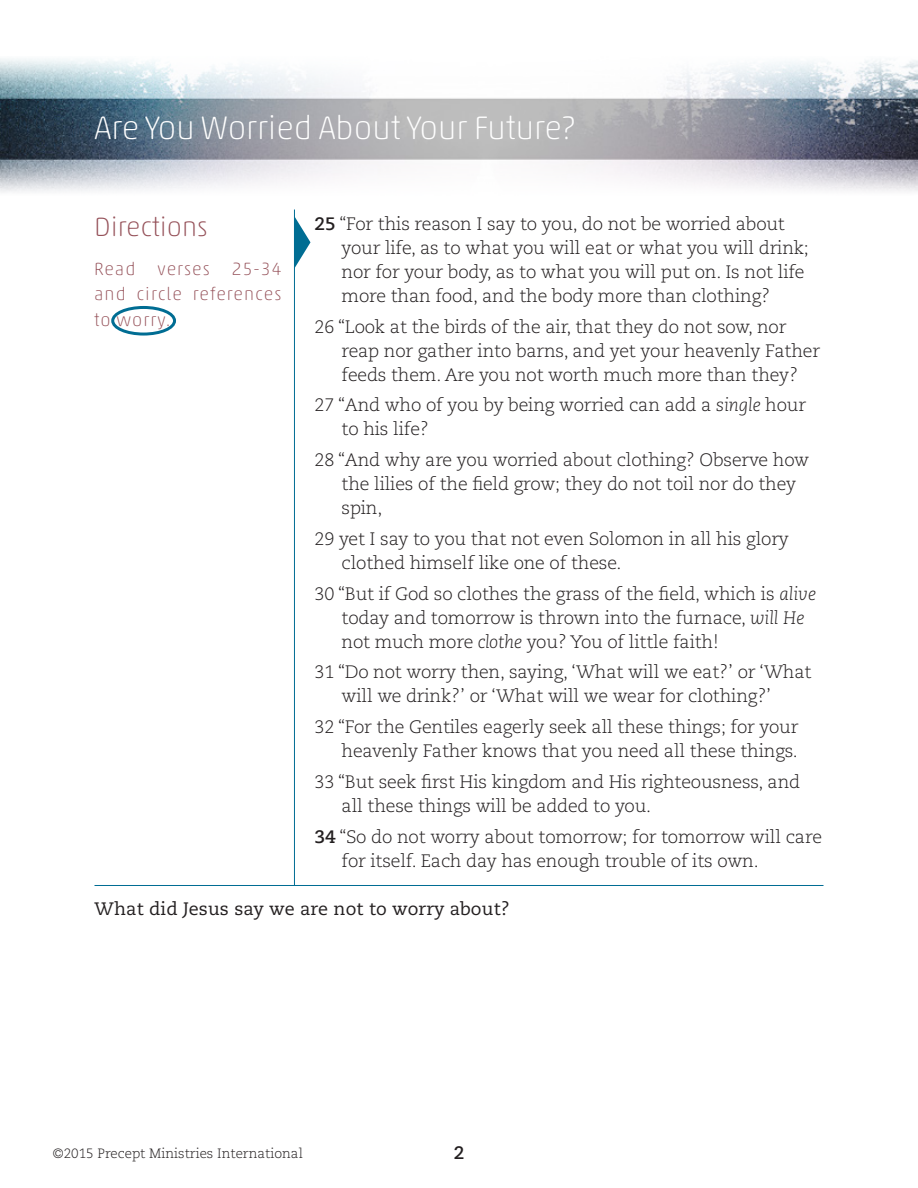
<style>
.page{position:relative;width:918px;height:1188px;background:#fff}
.page>*{position:absolute;margin:0;border:0;box-sizing:border-box;transform-origin:0 0}
.t1{font:100 33px "Akko Rounded Pro";color:#fff}
.t2{font:100 27px "Akko Rounded Pro";color:#955159}
.t3{font:300 18px/24px "Caecilia";letter-spacing:-.01em;color:#231f20}
.t4{font:100 18px/25.5px "Akko Rounded Pro";letter-spacing:.06em;color:#955159;text-align:justify}
.t5{font:18px "Caecilia";letter-spacing:.01em;color:#231f20}
.t6{font:700 18px "Caecilia";color:#231f20}
.t7{font:300 13.5px "Caecilia";color:#231f20}
.s1{font-weight:700}
.s2{font-style:italic}
</style>
<div class="page">
<img style="left:0;top:58px;width:918px;height:134px">
<hr style="left:94px;top:885px;width:730px;height:1px;background:#006d93">
<hr style="left:294px;top:210px;width:1px;height:676px;background:#006d93">
<svg style="left:295px;top:217px;width:15px;height:51px"></svg>
<div style="left:111px;top:306px;width:65px;height:30px;border:3px solid #006d93;border-radius:50%"></div>
<h1 class="t1" style="left:94px;top:108px;width:482px">Are You Worried About Your Future?</h1>
<h2 class="t2" style="left:94px;top:211px;width:115px">Directions</h2>
<p class="t4" style="left:94px;top:256px;width:189px">Read verses 25-34 and circle references to worry.</p>
<p class="t3" style="left:342px;top:212px;width:469px;text-indent:-27px"><span class="s1">25</span> “For this reason I say to you, do not be worried about your life, as to what you will eat or what you will drink; nor for your body, as to what you will put on. Is not life more than food, and the body more than clothing?</p>
<p class="t3" style="left:342px;top:315px;width:480px;text-indent:-27px">26 “Look at the birds of the air, that they do not sow, nor reap nor gather into barns, and yet your heavenly Father feeds them. Are you not worth much more than they?</p>
<p class="t3" style="left:342px;top:394px;width:466px;text-indent:-27px">27 “And who of you by being worried can add a <span class="s2">single</span> hour to his life?</p>
<p class="t3" style="left:342px;top:448px;width:469px;text-indent:-27px">28 “And why are you worried about clothing? Observe how the lilies of the field grow; they do not toil nor do they spin,</p>
<p class="t3" style="left:342px;top:527px;width:449px;text-indent:-27px">29 yet I say to you that not even Solomon in all his glory clothed himself like one of these.</p>
<p class="t3" style="left:342px;top:582px;width:476px;text-indent:-27px">30 “But if God so clothes the grass of the field, which is <span class="s2">alive </span>today and tomorrow is thrown into the furnace, <span class="s2">will He </span>not much more <span class="s2">clothe</span> you? You of little faith!</p>
<p class="t3" style="left:342px;top:661px;width:471px;text-indent:-27px">31 “Do not worry then, saying, ‘What will we eat?’ or ‘What will we drink?’ or ‘What will we wear for clothing?’</p>
<p class="t3" style="left:315px;top:715px;width:485px;text-align:right">32 “For the Gentiles eagerly seek all these things; for your heavenly Father knows that you need all these things.</p>
<p class="t3" style="left:342px;top:770px;width:460px;text-indent:-27px">33 “But seek first His kingdom and His righteousness, and all these things will be added to you.</p>
<p class="t3" style="left:342px;top:825px;width:482px;text-indent:-27px"><span class="s1">34</span> “So do not worry about tomorrow; for tomorrow will care for itself. Each day has enough trouble of its own.</p>
<p class="t5" style="left:94px;top:898px;width:417px">What did Jesus say we are not to worry about?</p>
<p class="t7" style="left:53px;top:1146px;width:252px">©2015 Precept Ministries International</p>
<p class="t6" style="left:454px;top:1142px;width:12px">2</p>
</div>
